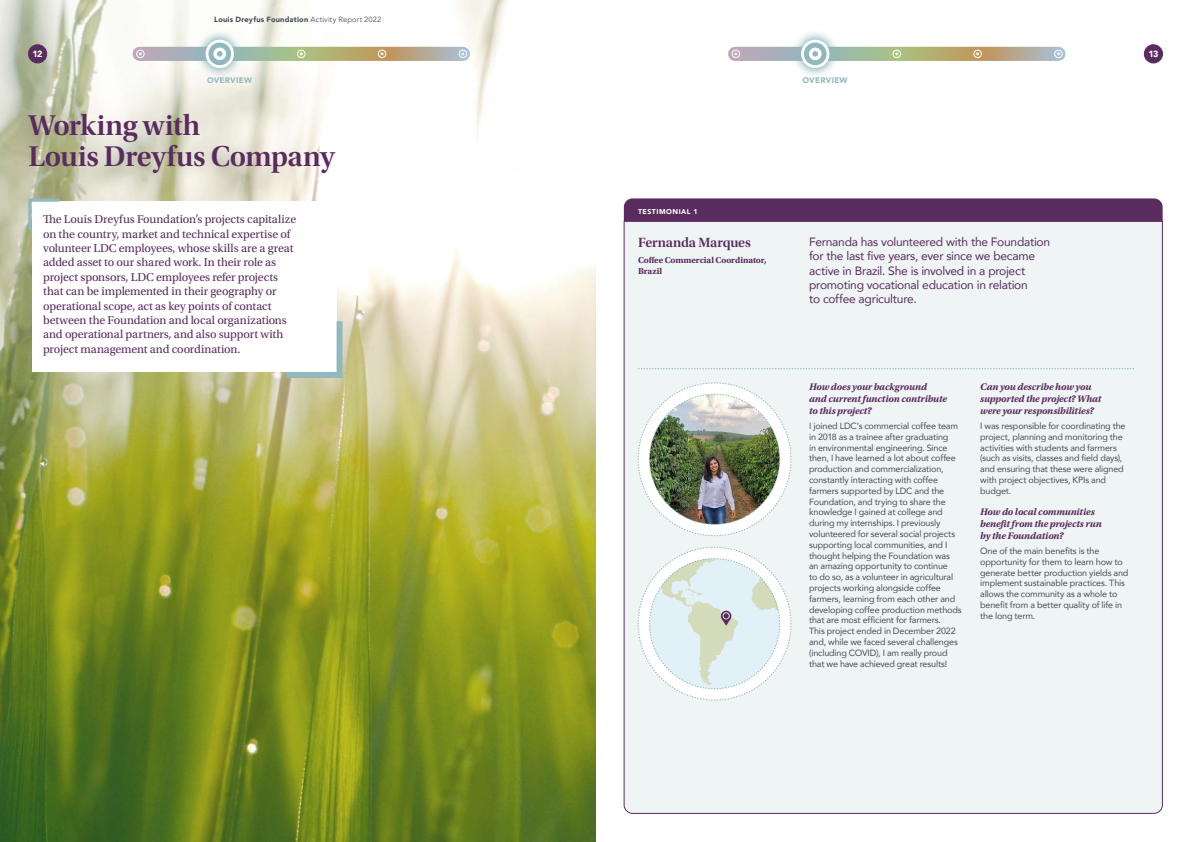
<style>
.page{position:relative;width:1191px;height:842px;background:#fff}
.page>*{position:absolute;margin:0;border:0;box-sizing:border-box;transform-origin:0 0}
._01_Head_T1_serif_30{font:30px/31px "Utopia Std Semibold Subh";letter-spacing:-.01em;color:#592b5e}
._01_heads_T3_serif_14{font:14px "Utopia Std Semibold Subh";letter-spacing:-.015em;color:#592b5e}
._01_serif_intro_T1_12{font:12px/14.4px "Utopia Std";letter-spacing:-.01em;color:#592b5e}
._01_Head_T3{font:12px/14.4px "Avenir";letter-spacing:-.02em;color:#592b5e}
._02_Q_A_heads{font:italic 700 10px/12px "Utopia Std";letter-spacing:-.015em;color:#592b5e}
._02_projects_bodycopy{font:9px/10.8px "Avenir";letter-spacing:-.02em;color:#464f56}
._02_proj_heads{font:700 9px/10.8px "Utopia Std";letter-spacing:-.01em;color:#592b5e}
.t1{font:900 9px "Avenir";color:#fff}
.t2{font:900 8px "Avenir";letter-spacing:.035em;color:#91b8bd}
.t3{font:900 7.5px "Avenir";letter-spacing:.025em;color:#464f56}
._02_projects_bodycopy-2{font:900 7px "Avenir";letter-spacing:.07em;color:#fff}
.s1{font-weight:400}
</style>
<div class="page">
<img style="left:0;top:0;width:595px;height:842px">
<div style="left:32px;top:202px;width:304px;height:170px;background:#fff"></div>
<svg style="left:28px;top:198px;width:32px;height:32px"></svg>
<svg style="left:286px;top:321px;width:56px;height:57px"></svg>
<div style="left:623px;top:221px;width:539px;height:593px;background:#eff4f5"></div>
<img style="left:638px;top:383px;width:153px;height:153px">
<div style="left:624px;top:198px;width:538px;height:23px;background:#592b5e"></div>
<svg style="left:638px;top:547px;width:153px;height:153px"></svg>
<svg style="left:638px;top:369px;width:496px;height:1px"></svg>
<div style="left:1144px;top:45px;width:18px;height:18px;background:#592b5e;border-radius:50%"></div>
<div style="left:1144px;top:45px;width:18px;height:18px;border:1px solid #592b5e;border-radius:50%"></div>
<svg style="left:735px;top:47px;width:323px;height:14px"></svg>
<div style="left:892px;top:50px;width:9px;height:8px;border:1px solid #fff;border-radius:50%"></div>
<div style="left:731px;top:50px;width:9px;height:8px;border:1px solid #fff;border-radius:50%"></div>
<div style="left:973px;top:50px;width:8px;height:8px;border:1px solid #fff;border-radius:50%"></div>
<div style="left:1054px;top:50px;width:8px;height:8px;border:1px solid #fff;border-radius:50%"></div>
<svg style="left:790px;top:32px;width:49px;height:43px"></svg>
<svg style="left:801px;top:40px;width:28px;height:28px"></svg>
<div style="left:804px;top:43px;width:22px;height:22px;background:#91b8bd;border-radius:50%"></div>
<div style="left:808px;top:47px;width:14px;height:14px;background:#fff;border-radius:50%"></div>
<div style="left:808px;top:47px;width:14px;height:14px;border:1px solid #91b8bd;border-radius:50%"></div>
<svg style="left:812px;top:51px;width:6px;height:6px"></svg>
<div style="left:28px;top:45px;width:19px;height:18px;background:#592b5e;border-radius:50%"></div>
<div style="left:28px;top:45px;width:19px;height:18px;border:1px solid #592b5e;border-radius:50%"></div>
<svg style="left:140px;top:47px;width:323px;height:14px"></svg>
<div style="left:297px;top:50px;width:8px;height:8px;border:1px solid #fff;border-radius:50%"></div>
<div style="left:136px;top:50px;width:9px;height:8px;border:1px solid #fff;border-radius:50%"></div>
<div style="left:378px;top:50px;width:8px;height:8px;border:1px solid #fff;border-radius:50%"></div>
<div style="left:459px;top:50px;width:8px;height:8px;border:1px solid #fff;border-radius:50%"></div>
<svg style="left:195px;top:29px;width:49px;height:49px"></svg>
<svg style="left:206px;top:40px;width:28px;height:28px"></svg>
<div style="left:208px;top:43px;width:23px;height:22px;background:#91b8bd;border-radius:50%"></div>
<div style="left:213px;top:47px;width:14px;height:14px;background:#fff;border-radius:50%"></div>
<div style="left:213px;top:47px;width:14px;height:14px;border:1px solid #91b8bd;border-radius:50%"></div>
<svg style="left:217px;top:51px;width:6px;height:6px"></svg>
<p class="t1" style="left:33px;top:47px;width:12px">12</p>
<p class="t3" style="left:214px;top:13px;width:169px">Louis Dreyfus Foundation <span class="s1">Activity Report 2022</span></p>
<p class="t2" style="left:207px;top:73px;width:47px">OVERVIEW</p>
<p class="_01_Head_T1_serif_30" style="left:28px;top:110px;width:308px">Working with<br>Louis Dreyfus Company</p>
<p class="_01_serif_intro_T1_12" style="left:43px;top:212px;width:255px">The Louis Dreyfus Foundation’s projects capitalize on the country, market and technical expertise of volunteer LDC employees, whose skills are a great added asset to our shared work. In their role as project sponsors, LDC employees refer projects that can be implemented in their geography or operational scope, act as key points of contact between the Foundation and local organizations and operational partners, and also support with project management and coordination.</p>
<p class="t2" style="left:802px;top:73px;width:47px">OVERVIEW</p>
<p class="t1" style="left:1148px;top:47px;width:12px">13</p>
<p class="_02_projects_bodycopy-2" style="left:638px;top:205px;width:61px">TESTIMONIAL 1</p>
<p class="_01_heads_T3_serif_14" style="left:638px;top:235px;width:114px">Fernanda Marques</p>
<p class="_02_proj_heads" style="left:638px;top:255px;width:130px">Coffee Commercial Coordinator,<br>Brazil</p>
<p class="_01_Head_T3" style="left:809px;top:234px;width:242px">Fernanda has volunteered with the Foundation for the last five years, ever since we became active in Brazil. She is involved in a project promoting vocational education in relation<br>to coffee agriculture.</p>
<p class="_02_Q_A_heads" style="left:809px;top:381px;width:139px">How does your background and current function contribute to this project?</p>
<p class="_02_projects_bodycopy" style="left:809px;top:420px;width:154px">I joined LDC’s commercial coffee team in 2018 as a trainee after graduating<br>in environmental engineering. Since then, I have learned a lot about coffee production and commercialization, constantly interacting with coffee farmers supported by LDC and the Foundation, and trying to share the knowledge I gained at college and during my internships. I previously volunteered for several social projects supporting local communities, and I thought helping the Foundation was an amazing opportunity to continue<br>to do so, as a volunteer in agricultural projects working alongside coffee farmers, learning from each other and developing coffee production methods that are most efficient for farmers.<br>This project ended in December 2022 and, while we faced several challenges (including COVID), I am really proud that we have achieved great results!</p>
<p class="_02_Q_A_heads" style="left:980px;top:381px;width:123px">Can you describe how you supported the project? What were your responsibilities?</p>
<p class="_02_projects_bodycopy" style="left:980px;top:420px;width:147px">I was responsible for coordinating the project, planning and monitoring the activities with students and farmers (such as visits, classes and field days), and ensuring that these were aligned with project objectives, KPIs and budget.</p>
<p class="_02_Q_A_heads" style="left:980px;top:506px;width:123px">How do local communities benefit from the projects run by the Foundation?</p>
<p class="_02_projects_bodycopy" style="left:980px;top:545px;width:150px">One of the main benefits is the opportunity for them to learn how to generate better production yields and implement sustainable practices. This allows the community as a whole to benefit from a better quality of life in the long term.</p>
</div>
